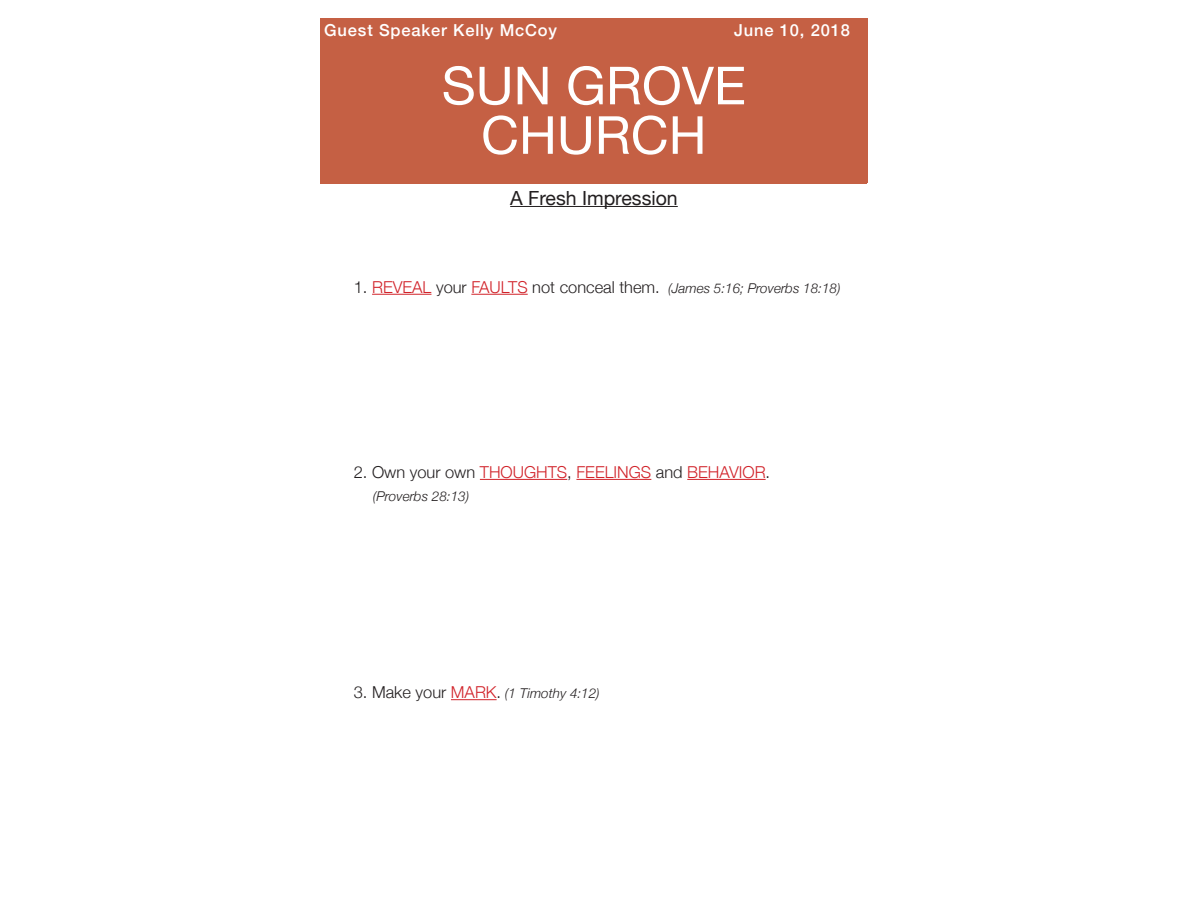
<style>
.page{position:relative;width:1188px;height:918px;background:#fff}
.page>*{position:absolute;margin:0;border:0;box-sizing:border-box;transform-origin:0 0}
.t1{font:52.5px "Helvetica Neue";color:#fff}
.t2{font:19.5px "Helvetica Neue";color:#231f20}
.t3{font:300 16.5px "Helvetica Neue";color:#d1232a}
.t4{font:500 16.5px "Helvetica Neue";letter-spacing:.05em;color:#fff}
.t5{font:300 16.5px "Helvetica Neue";letter-spacing:.05em;color:#fff}
.t6{font:italic 300 13.5px "Helvetica Neue";color:#231f20}
.s1{font-style:normal;font-size:16.5px}
.s2{font-style:normal;font-size:16.5px;color:#d1232a}
.s3{color:#231f20}
</style>
<div class="page">
<hr style="left:510px;top:206px;width:168px;height:1px;background:#231f20">
<hr style="left:372px;top:294px;width:59px;height:1px;background:#d1232a">
<hr style="left:471px;top:294px;width:57px;height:1px;background:#d1232a">
<hr style="left:480px;top:479px;width:87px;height:1px;background:#d1232a">
<hr style="left:576px;top:479px;width:75px;height:1px;background:#d1232a">
<hr style="left:687px;top:479px;width:79px;height:1px;background:#d1232a">
<hr style="left:451px;top:699px;width:46px;height:1px;background:#d1232a">
<div style="left:320px;top:18px;width:548px;height:164px;background:#c56044"></div>
<div style="left:320px;top:24px;width:547px;height:160px;background:#c56044"></div>
<p class="t4" style="left:324px;top:17px;width:234px">Guest Speaker Kelly McCoy</p>
<p class="t4" style="left:734px;top:17px;width:117px">June 10, 2018</p>
<p class="t5" style="left:328px;top:21px;width:74px">Ryan Yee</p>
<p class="t5" style="left:746px;top:21px;width:109px">May 29, 2015</p>
<p class="t1" style="left:442px;top:54px;width:306px">SUN GROVE</p>
<p class="t1" style="left:481px;top:104px;width:227px">CHURCH</p>
<p class="t2" style="left:510px;top:186px;width:169px">A Fresh Impression</p>
<p class="t6" style="left:354px;top:280px;width:488px"><span class="s1">1.</span> <span class="s2">REVEAL</span> <span class="s1">your</span> <span class="s2">FAULTS</span> <span class="s1">not conceal them.</span> (James 5:16; Proverbs 18:18)</p>
<p class="t3" style="left:354px;top:462px;width:418px"><span class="s3">2. Own your own</span> THOUGHTS<span class="s3">,</span> FEELINGS <span class="s3">and</span> BEHAVIOR<span class="s3">.</span></p>
<p class="t6" style="left:373px;top:488px;width:98px">(Proverbs 28:13)</p>
<p class="t6" style="left:354px;top:685px;width:248px"><span class="s1">3. Make your</span> <span class="s2">MARK</span><span class="s1">.</span> (1 Timothy 4:12)</p>
</div>
